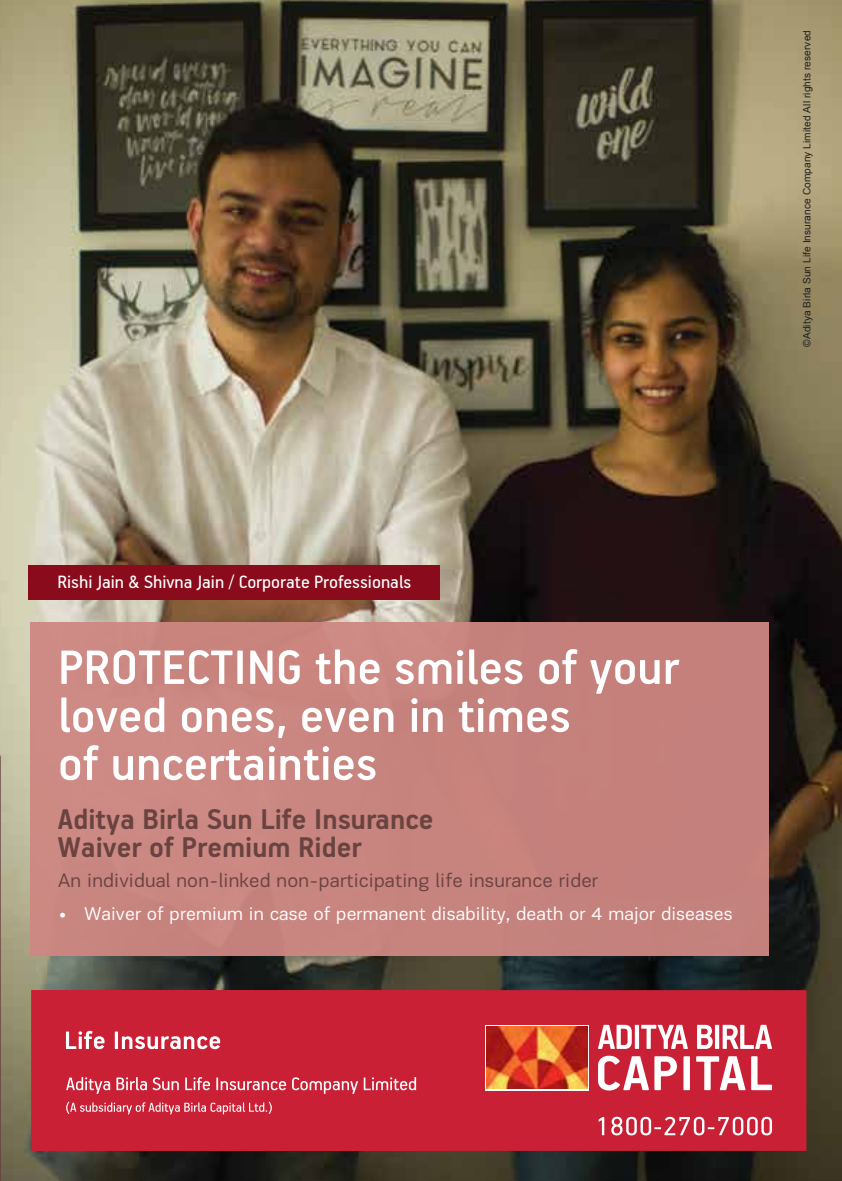
<style>
.page{position:relative;width:842px;height:1181px;background:#fff}
.page>*{position:absolute;margin:0;border:0;box-sizing:border-box;transform-origin:0 0}
.t1{font:500 54px/48px "PF Handbook Pro";color:#fff}
.t2{font:700 32px/28px "PF Handbook Pro";color:#694340}
.t3{font:20px "PF Encore Sans Pro";letter-spacing:.01em;color:#694340}
.t4{font:20px "PF Handbook Pro";color:#fff}
.t5{font:19px "PF Encore Sans Pro";letter-spacing:.01em;color:#fff}
.t6{font:10.2px "Arial";letter-spacing:.01em;color:#231f20}
</style>
<div class="page">
<img style="left:1px;top:0;width:840px;height:1181px">
<div style="left:30px;top:622px;width:738px;height:333px;background:#c7837e"></div>
<div style="left:28px;top:565px;width:411px;height:35px;background:#8a0b1c"></div>
<div style="left:31px;top:990px;width:775px;height:161px;background:#ca2035"></div>
<svg style="left:598px;top:1024px;width:33px;height:25px"></svg>
<div style="left:634px;top:1024px;width:5px;height:25px;background:#fff"></div>
<svg style="left:641px;top:1024px;width:46px;height:25px"></svg>
<svg style="left:697px;top:1024px;width:15px;height:25px"></svg>
<div style="left:714px;top:1024px;width:5px;height:25px;background:#fff"></div>
<svg style="left:722px;top:1024px;width:49px;height:25px"></svg>
<svg style="left:598px;top:1055px;width:78px;height:35px"></svg>
<div style="left:683px;top:1056px;width:6px;height:34px;background:#fff"></div>
<svg style="left:696px;top:1056px;width:49px;height:34px"></svg>
<svg style="left:751px;top:1056px;width:20px;height:34px"></svg>
<svg style="left:485px;top:1025px;width:104px;height:65px"></svg>
<img style="left:486px;top:1026px;width:101px;height:63px">
<svg style="left:66px;top:1030px;width:38px;height:19px"></svg>
<hr style="left:115px;top:1031px;width:3px;height:18px;background:#fff">
<svg style="left:122px;top:1036px;width:98px;height:13px"></svg>
<svg style="left:66px;top:1077px;width:44px;height:17px"></svg>
<svg style="left:116px;top:1077px;width:63px;height:13px"></svg>
<svg style="left:185px;top:1077px;width:25px;height:13px"></svg>
<svg style="left:216px;top:1077px;width:70px;height:13px"></svg>
<svg style="left:292px;top:1077px;width:124px;height:17px"></svg>
<svg style="left:66px;top:1101px;width:206px;height:13px"></svg>
<svg style="left:598px;top:1117px;width:6px;height:18px"></svg>
<svg style="left:611px;top:1116px;width:160px;height:19px"></svg>
<svg style="left:0;top:755px;width:1px;height:426px"></svg>
<p class="t6" style="left:800px;top:347px;width:318px;rotate:-90deg">©Aditya Birla Sun Life Insurance Company Limited All rights reserved</p>
<p class="t4" style="left:58px;top:570px;width:355px">Rishi Jain &amp; Shivna Jain / Corporate Professionals</p>
<h1 class="t1" style="left:58px;top:641px;width:622px">PROTECTING the smiles of your loved ones, even in times<br>of uncertainties</h1>
<h2 class="t2" style="left:58px;top:803px;width:377px">Aditya Birla Sun Life Insurance<br>Waiver of Premium Rider</h2>
<p class="t3" style="left:58px;top:868px;width:541px">An individual non-linked non-participating life insurance rider</p>
<p class="t5" style="left:58px;top:902px;width:676px">• Waiver of premium in case of permanent disability, death or 4 major diseases</p>
</div>
